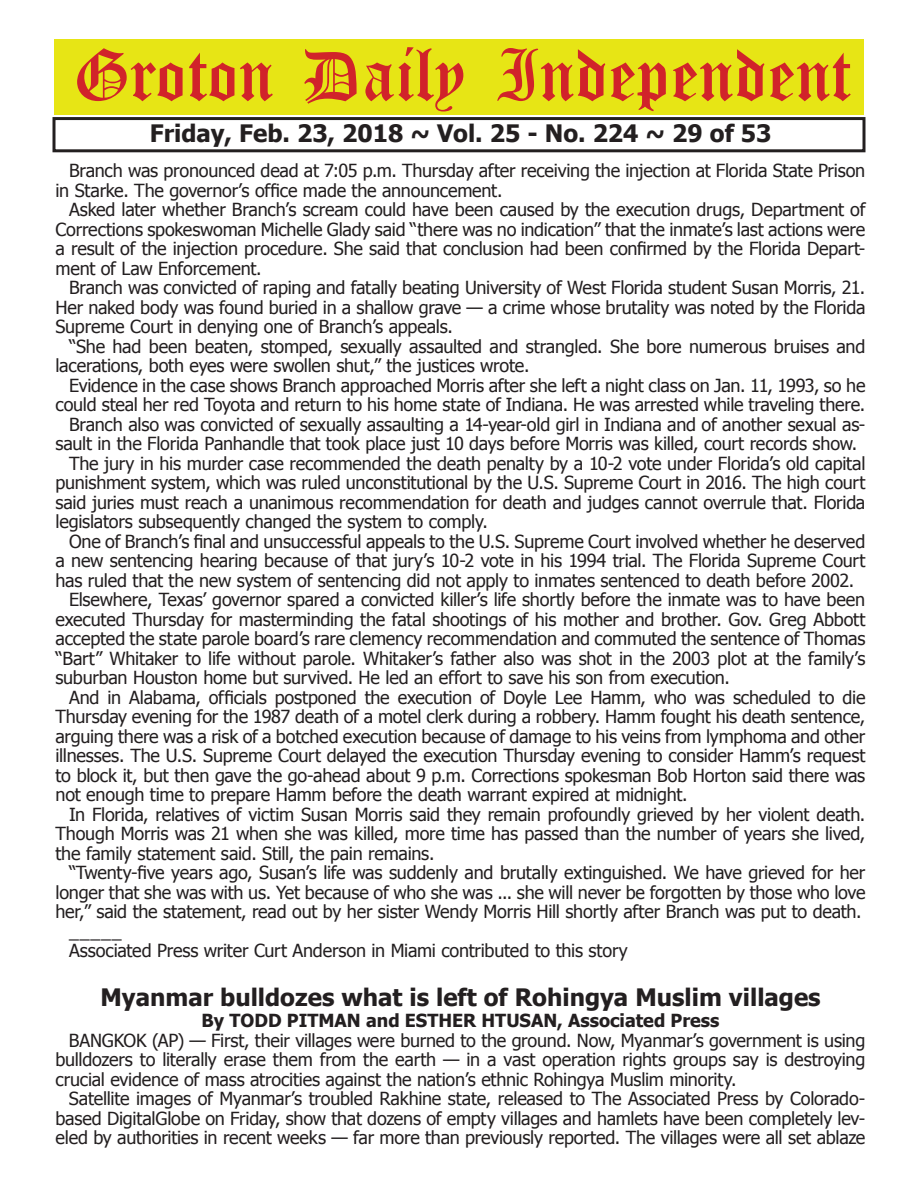
<style>
.page{position:relative;width:918px;height:1188px;background:#fff}
.page>*{position:absolute;margin:0;border:0;box-sizing:border-box;transform-origin:0 0}
.t1{font:54px "Old English Five";color:#d1232a}
.t2{font:700 24px "Tahoma";color:#231f20}
.t3{font:18px/19.5px "Tahoma";letter-spacing:-.01em;color:#231f20;text-align:justify}
.t4{font:700 18px "Tahoma";color:#231f20}
</style>
<div class="page">
<div style="left:52px;top:117px;width:814px;height:35px;border:3px solid #231f20"></div>
<div style="left:54px;top:40px;width:810px;height:75px;background:#e7e515"></div>
<h1 class="t1" style="left:73px;top:50px;width:779px">Groton Daily Independent</h1>
<h2 class="t2" style="left:150px;top:116px;width:623px">Friday, Feb. 23, 2018 ~ Vol. 25 - No. 224 ~ 29 of 53</h2>
<p class="t3" style="left:56px;top:160px;width:811px;text-indent:14px">Branch was pronounced dead at 7:05 p.m. Thursday after receiving the injection at Florida State Prison in Starke. The governor’s office made the announcement.</p>
<p class="t3" style="left:56px;top:199px;width:812px;text-indent:14px">Asked later whether Branch’s scream could have been caused by the execution drugs, Department of Corrections spokeswoman Michelle Glady said “there was no indication” that the inmate’s last actions were a result of the injection procedure. She said that conclusion had been confirmed by the Florida Depart&shy;ment of Law Enforcement.</p>
<p class="t3" style="left:56px;top:277px;width:812px;text-indent:14px">Branch was convicted of raping and fatally beating University of West Florida student Susan Morris, 21.<br>Her naked body was found buried in a shallow grave — a crime whose brutality was noted by the Florida Supreme Court in denying one of Branch’s appeals.</p>
<p class="t3" style="left:56px;top:336px;width:811px;text-indent:14px">“She had been beaten, stomped, sexually assaulted and strangled. She bore numerous bruises and lacerations, both eyes were swollen shut,” the justices wrote.</p>
<p class="t3" style="left:69px;top:375px;width:798px">Evidence in the case shows Branch approached Morris after she left a night class on Jan. 11, 1993, so he</p>
<p class="t3" style="left:56px;top:394px;width:811px">could steal her red Toyota and return to his home state of Indiana. He was arrested while traveling there.</p>
<p class="t3" style="left:69px;top:414px;width:798px">Branch also was convicted of sexually assaulting a 14-year-old girl in Indiana and of another sexual as-</p>
<p class="t3" style="left:56px;top:433px;width:803px">sault in the Florida Panhandle that took place just 10 days before Morris was killed, court records show.</p>
<p class="t3" style="left:69px;top:453px;width:798px">The jury in his murder case recommended the death penalty by a 10-2 vote under Florida’s old capital</p>
<p class="t3" style="left:56px;top:472px;width:811px">punishment system, which was ruled unconstitutional by the U.S. Supreme Court in 2016. The high court</p>
<p class="t3" style="left:56px;top:492px;width:811px">said juries must reach a unanimous recommendation for death and judges cannot overrule that. Florida</p>
<p class="t3" style="left:56px;top:511px;width:434px">legislators subsequently changed the system to comply.</p>
<p class="t3" style="left:69px;top:531px;width:798px">One of Branch’s final and unsuccessful appeals to the U.S. Supreme Court involved whether he deserved</p>
<p class="t3" style="left:56px;top:550px;width:811px">a new sentencing hearing because of that jury’s 10-2 vote in his 1994 trial. The Florida Supreme Court</p>
<p class="t3" style="left:56px;top:570px;width:800px">has ruled that the new system of sentencing did not apply to inmates sentenced to death before 2002.</p>
<p class="t3" style="left:69px;top:589px;width:798px">Elsewhere, Texas’ governor spared a convicted killer’s life shortly before the inmate was to have been</p>
<p class="t3" style="left:56px;top:609px;width:812px">executed Thursday for masterminding the fatal shootings of his mother and brother. Gov. Greg Abbott</p>
<p class="t3" style="left:56px;top:628px;width:812px">accepted the state parole board’s rare clemency recommendation and commuted the sentence of Thomas</p>
<p class="t3" style="left:56px;top:648px;width:811px">“Bart” Whitaker to life without parole. Whitaker’s father also was shot in the 2003 plot at the family’s</p>
<p class="t3" style="left:56px;top:667px;width:676px">suburban Houston home but survived. He led an effort to save his son from execution.</p>
<p class="t3" style="left:69px;top:687px;width:798px">And in Alabama, officials postponed the execution of Doyle Lee Hamm, who was scheduled to die</p>
<p class="t3" style="left:56px;top:706px;width:811px">Thursday evening for the 1987 death of a motel clerk during a robbery. Hamm fought his death sentence,</p>
<p class="t3" style="left:56px;top:726px;width:811px">arguing there was a risk of a botched execution because of damage to his veins from lymphoma and other</p>
<p class="t3" style="left:56px;top:745px;width:811px">illnesses. The U.S. Supreme Court delayed the execution Thursday evening to consider Hamm’s request</p>
<p class="t3" style="left:56px;top:765px;width:811px">to block it, but then gave the go-ahead about 9 p.m. Corrections spokesman Bob Horton said there was</p>
<p class="t3" style="left:56px;top:784px;width:634px">not enough time to prepare Hamm before the death warrant expired at midnight.</p>
<p class="t3" style="left:69px;top:804px;width:798px">In Florida, relatives of victim Susan Morris said they remain profoundly grieved by her violent death.</p>
<p class="t3" style="left:56px;top:823px;width:811px">Though Morris was 21 when she was killed, more time has passed than the number of years she lived,</p>
<p class="t3" style="left:56px;top:843px;width:381px">the family statement said. Still, the pain remains.</p>
<p class="t3" style="left:69px;top:862px;width:798px">“Twenty-five years ago, Susan’s life was suddenly and brutally extinguished. We have grieved for her</p>
<p class="t3" style="left:56px;top:882px;width:811px">longer that she was with us. Yet because of who she was ... she will never be forgotten by those who love</p>
<p class="t3" style="left:56px;top:901px;width:808px">her,” said the statement, read out by her sister Wendy Morris Hill shortly after Branch was put to death.</p>
<p class="t3" style="left:69px;top:921px;width:54px">_____</p>
<p class="t3" style="left:69px;top:940px;width:560px">Associated Press writer Curt Anderson in Miami contributed to this story</p>
<h2 class="t2" style="left:100px;top:980px;width:722px">Myanmar bulldozes what is left of Rohingya Muslim villages</h2>
<p class="t4" style="left:202px;top:1008px;width:519px">By TODD PITMAN and ESTHER HTUSAN, Associated Press</p>
<p class="t3" style="left:55px;top:1030px;width:811px;text-indent:14px">BANGKOK (AP) — First, their villages were burned to the ground. Now, Myanmar’s government is using bulldozers to literally erase them from the earth — in a vast operation rights groups say is destroying crucial evidence of mass atrocities against the nation’s ethnic Rohingya Muslim minority.</p>
<p class="t3" style="left:55px;top:1088px;width:812px;text-indent:14px">Satellite images of Myanmar’s troubled Rakhine state, released to The Associated Press by Colorado&shy;based DigitalGlobe on Friday, show that dozens of empty villages and hamlets have been completely lev&shy;eled by authorities in recent weeks — far more than previously reported. The villages were all set ablaze</p>
</div>
